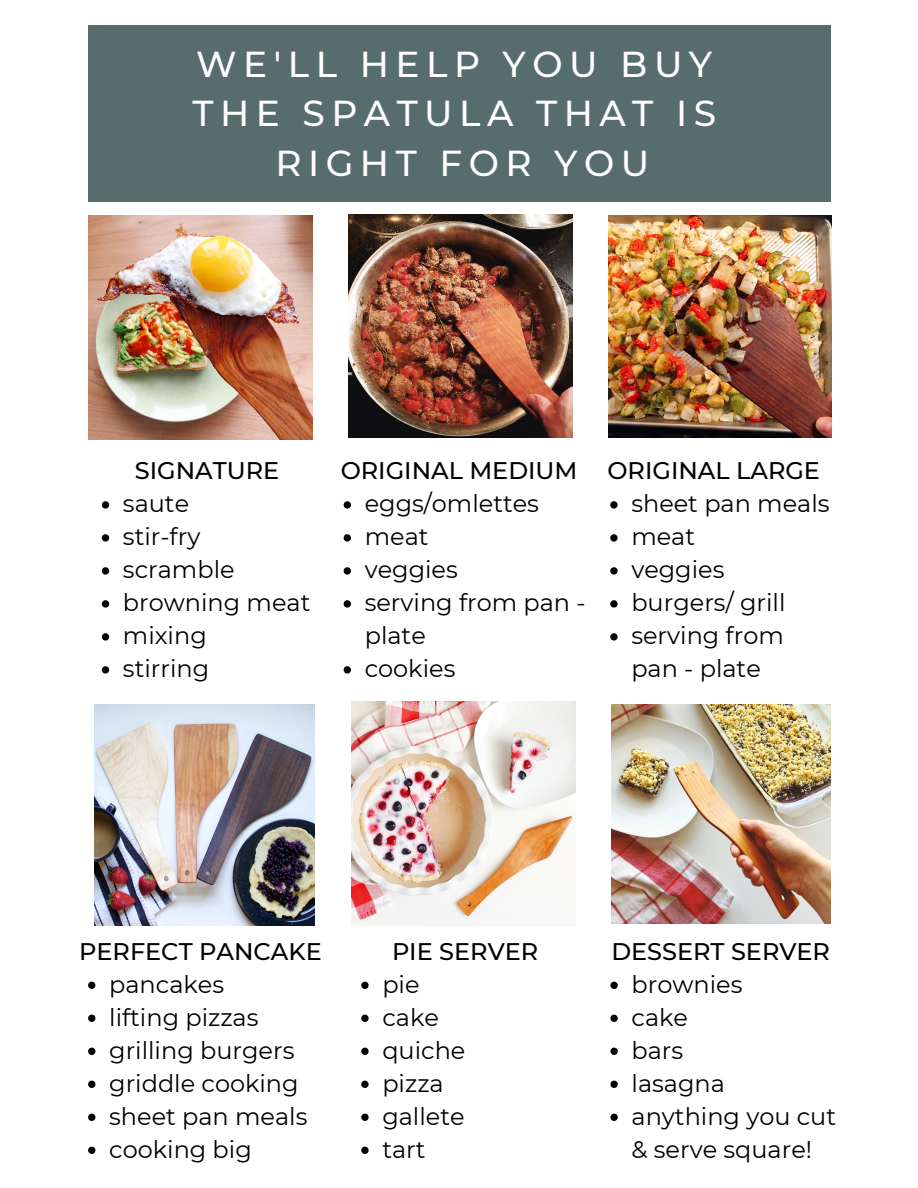
<style>
.page{position:relative;width:918px;height:1188px;background:#fff}
.page>*{position:absolute;margin:0;border:0;box-sizing:border-box;transform-origin:0 0}
.t1{font:500 36px/49.5px "Montserrat";letter-spacing:.18em;color:#fff;text-align:center}
.t2{font:24px/33px "Montserrat";color:#000}
.t3{font:500 24px "Montserrat";color:#000}
</style>
<div class="page">
<div style="left:89px;top:25px;width:742px;height:177px;background:#576d6d"></div>
<img style="left:94px;top:705px;width:221px;height:220px">
<img style="left:611px;top:705px;width:219px;height:219px">
<img style="left:351px;top:701px;width:224px;height:224px">
<img style="left:349px;top:215px;width:223px;height:223px">
<img style="left:608px;top:215px;width:223px;height:223px">
<img style="left:89px;top:215px;width:223px;height:224px">
<svg style="left:102px;top:501px;width:7px;height:8px"></svg>
<svg style="left:102px;top:534px;width:7px;height:8px"></svg>
<svg style="left:102px;top:567px;width:7px;height:8px"></svg>
<svg style="left:102px;top:600px;width:7px;height:8px"></svg>
<svg style="left:102px;top:633px;width:7px;height:8px"></svg>
<svg style="left:102px;top:666px;width:7px;height:8px"></svg>
<svg style="left:344px;top:501px;width:7px;height:8px"></svg>
<svg style="left:344px;top:534px;width:7px;height:8px"></svg>
<svg style="left:344px;top:567px;width:7px;height:8px"></svg>
<svg style="left:344px;top:600px;width:7px;height:8px"></svg>
<svg style="left:344px;top:666px;width:7px;height:8px"></svg>
<svg style="left:610px;top:501px;width:8px;height:8px"></svg>
<svg style="left:610px;top:534px;width:8px;height:8px"></svg>
<svg style="left:610px;top:567px;width:8px;height:8px"></svg>
<svg style="left:610px;top:600px;width:8px;height:8px"></svg>
<svg style="left:610px;top:633px;width:8px;height:8px"></svg>
<svg style="left:88px;top:982px;width:7px;height:7px"></svg>
<svg style="left:88px;top:1015px;width:7px;height:7px"></svg>
<svg style="left:88px;top:1048px;width:7px;height:7px"></svg>
<svg style="left:88px;top:1081px;width:7px;height:7px"></svg>
<svg style="left:88px;top:1114px;width:7px;height:7px"></svg>
<svg style="left:88px;top:1147px;width:7px;height:7px"></svg>
<svg style="left:361px;top:982px;width:8px;height:7px"></svg>
<svg style="left:361px;top:1015px;width:8px;height:7px"></svg>
<svg style="left:361px;top:1048px;width:8px;height:7px"></svg>
<svg style="left:361px;top:1081px;width:8px;height:7px"></svg>
<svg style="left:361px;top:1114px;width:8px;height:7px"></svg>
<svg style="left:361px;top:1147px;width:8px;height:7px"></svg>
<svg style="left:610px;top:982px;width:8px;height:7px"></svg>
<svg style="left:610px;top:1015px;width:8px;height:7px"></svg>
<svg style="left:610px;top:1048px;width:8px;height:7px"></svg>
<svg style="left:610px;top:1081px;width:8px;height:7px"></svg>
<svg style="left:610px;top:1114px;width:8px;height:7px"></svg>
<h1 class="t1" style="left:192px;top:39px;width:525px">WE'LL HELP YOU BUY<br>THE SPATULA THAT IS<br>RIGHT FOR YOU</h1>
<p class="t3" style="left:135px;top:456px;width:146px">SIGNATURE</p>
<p class="t2" style="left:123px;top:487px;width:189px">saute<br>stir-fry scramble browning meat mixing<br>stirring</p>
<p class="t3" style="left:341px;top:456px;width:238px">ORIGINAL MEDIUM</p>
<p class="t2" style="left:365px;top:487px;width:222px">eggs/omlettes meat<br>veggies<br>serving from pan - plate<br>cookies</p>
<p class="t3" style="left:607px;top:456px;width:214px">ORIGINAL LARGE</p>
<p class="t2" style="left:631px;top:487px;width:200px">sheet pan meals meat<br>veggies burgers/ grill serving from pan - plate</p>
<p class="t3" style="left:79px;top:936px;width:244px">PERFECT PANCAKE</p>
<p class="t2" style="left:109px;top:968px;width:200px">pancakes<br>lifting pizzas grilling burgers griddle cooking sheet pan meals cooking big</p>
<p class="t3" style="left:392px;top:936px;width:148px">PIE SERVER</p>
<p class="t2" style="left:382px;top:968px;width:85px">pie cake quiche pizza gallete tart</p>
<p class="t3" style="left:611px;top:936px;width:220px">DESSERT SERVER</p>
<p class="t2" style="left:632px;top:968px;width:206px">brownies<br>cake<br>bars<br>lasagna anything you cut &amp; serve square!</p>
</div>
